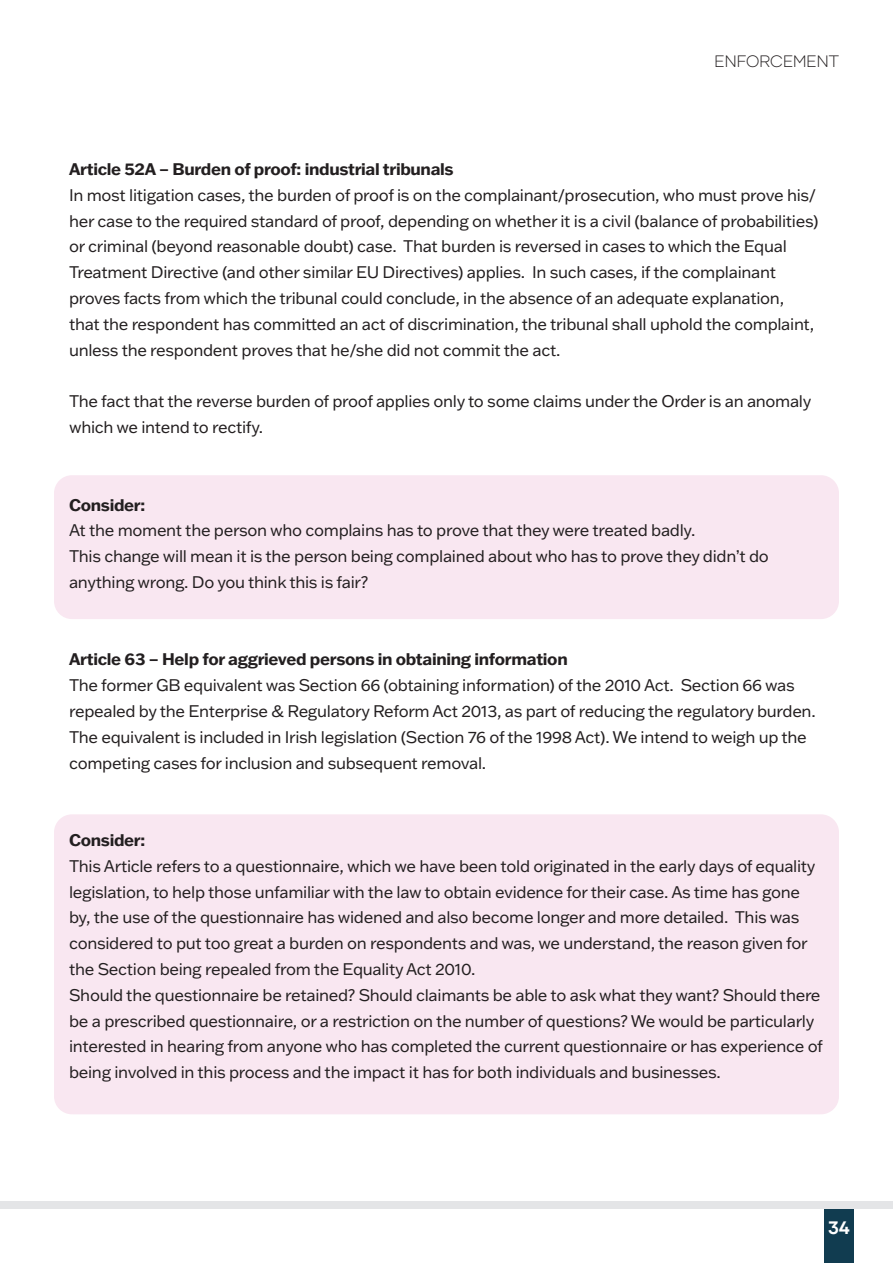
<style>
.page{position:relative;width:893px;height:1263px;background:#fff}
.page>*{position:absolute;margin:0;border:0;box-sizing:border-box;transform-origin:0 0}
.t1{font:700 18px "Gilmer";color:#fff}
.t2{font:16.5px/25.8px "Franklin Gothic ATF";letter-spacing:-.02em;color:#231f20}
.t3{font:700 16.5px "Franklin Gothic ATF";letter-spacing:-.02em;color:#231f20}
.t4{font:300 16.5px "Gilmer";color:#231f20}
.s1{font-weight:700}
</style>
<div class="page">
<div style="left:54px;top:510px;width:785px;height:109px;background:#f9e7f1;border-radius:18px"></div>
<div style="left:54px;top:475px;width:785px;height:109px;background:#f9e7f1;border-radius:18px"></div>
<div style="left:54px;top:1005px;width:785px;height:109px;background:#f9e7f1;border-radius:18px"></div>
<div style="left:54px;top:853px;width:785px;height:150px;background:#f9e7f1;border-radius:18px"></div>
<div style="left:54px;top:953px;width:785px;height:109px;background:#f9e7f1;border-radius:18px"></div>
<div style="left:54px;top:814px;width:785px;height:109px;background:#f9e7f1;border-radius:18px"></div>
<div style="left:824px;top:1209px;width:30px;height:54px;background:#113c50"></div>
<div style="left:0;top:1202px;width:893px;height:7px;background:#e4e5e7"></div>
<p class="t4" style="left:715px;top:51px;width:126px">ENFORCEMENT</p>
<p class="t3" style="left:69px;top:158px;width:386px">Article 52A – Burden of proof: industrial tribunals</p>
<p class="t2" style="left:69px;top:182px;width:751px">In most litigation cases, the burden of proof is on the complainant/prosecution, who must prove his/ her case to the required standard of proof, depending on whether it is a civil (balance of probabilities) or criminal (beyond reasonable doubt) case. That burden is reversed in cases to which the Equal Treatment Directive (and other similar EU Directives) applies. In such cases, if the complainant proves facts from which the tribunal could conclude, in the absence of an adequate explanation, that the respondent has commited an act of discrimination, the tribunal shall uphold the complaint, unless the respondent proves that he/she did not commit the act.</p>
<p class="t2" style="left:69px;top:388px;width:744px">The fact that the reverse burden of proof applies only to some claims under the Order is an anomaly which we intend to rectify.</p>
<p class="t2" style="left:69px;top:491px;width:701px"><span class="s1">Consider:<br></span>At the moment the person who complains has to prove that they were treated badly.<br>This change will mean it is the person being complained about who has to prove they didn’t do anything wrong. Do you think this is fair?</p>
<p class="t3" style="left:69px;top:648px;width:500px">Article 63 – Help for aggrieved persons in obtaining information</p>
<p class="t2" style="left:69px;top:672px;width:748px">The former GB equivalent was Section 66 (obtaining information) of the 2010 Act. Section 66 was repealed by the Enterprise &amp; Regulatory Reform Act 2013, as part of reducing the regulatory burden.<br>The equivalent is included in Irish legislation (Section 76 of the 1998 Act). We intend to weigh up the competing cases for inclusion and subsequent removal.</p>
<p class="t2" style="left:69px;top:827px;width:755px"><span class="s1">Consider:<br></span>This Article refers to a questionnaire, which we have been told originated in the early days of equality legislation, to help those unfamiliar with the law to obtain evidence for their case. As time has gone by, the use of the questionnaire has widened and also become longer and more detailed. This was considered to put too great a burden on respondents and was, we understand, the reason given for the Section being repealed from the Equality Act 2010.<br>Should the questionnaire be retained? Should claimants be able to ask what they want? Should there be a prescribed questionnaire, or a restriction on the number of questions? We would be particularly interested in hearing from anyone who has completed the current questionnaire or has experience of being involved in this process and the impact it has for both individuals and businesses.</p>
<p class="t1" style="left:828px;top:1216px;width:23px">34</p>
</div>
